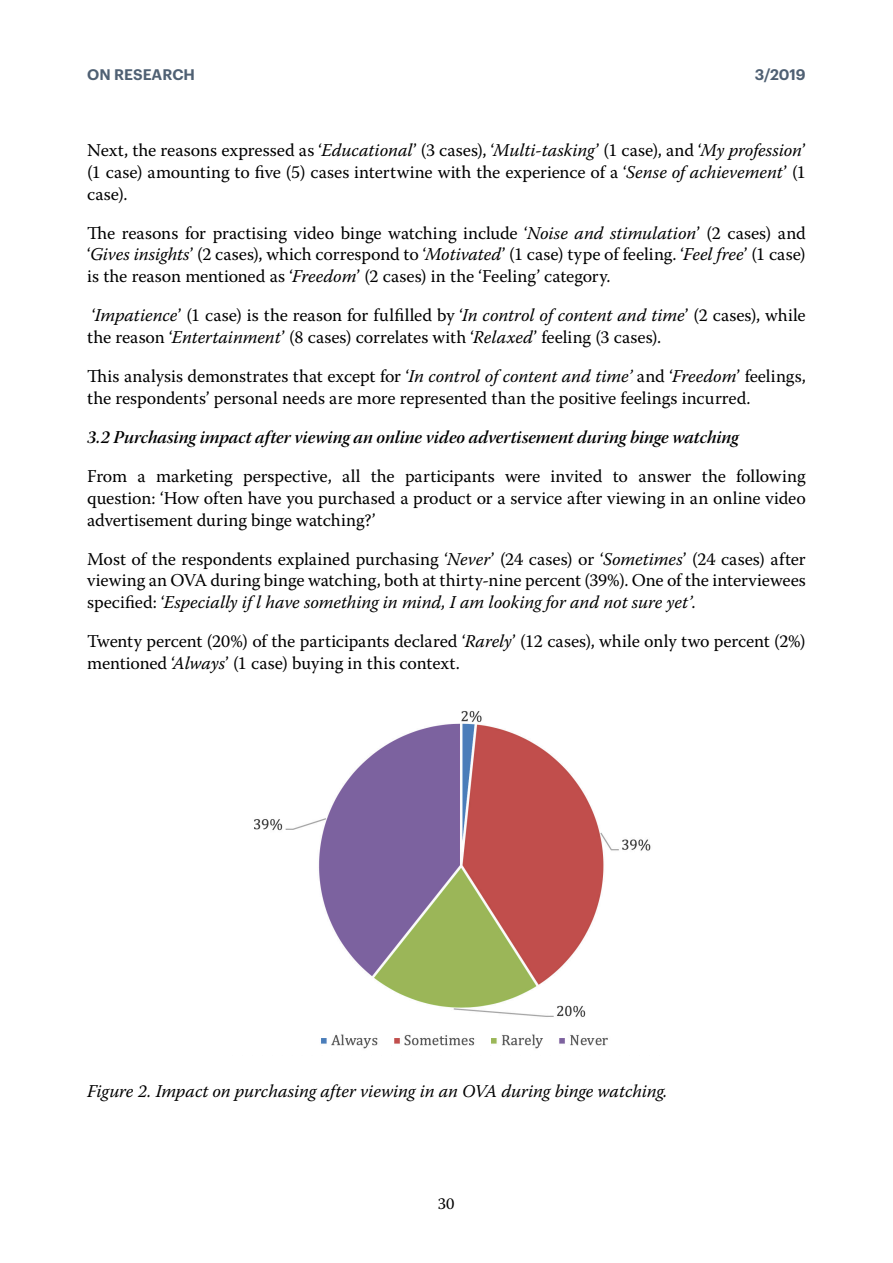
<style>
.page{position:relative;width:893px;height:1263px;background:#fff}
.page>*{position:absolute;margin:0;border:0;box-sizing:border-box;transform-origin:0 0}
.t1{font:18px/21.9px "Warnock Pro";color:#000;text-align:justify}
.t2{font:18px "Warnock Pro Semibold It Subh";letter-spacing:-.005em;color:#000}
.t3{font:italic 18px "Warnock Pro";letter-spacing:-.01em;color:#000}
.t4{font:16.5px "Warnock Pro";color:#000}
.t5{font:600 15px "Graphik";color:#4f6073}
.s1{font-style:italic}
</style>
<div class="page">
<img style="left:254px;top:711px;width:397px;height:338px">
<p class="t5" style="left:87px;top:63px;width:109px">ON RESEARCH</p>
<p class="t5" style="left:755px;top:63px;width:52px">3/2019</p>
<p class="t1" style="left:87px;top:139px;width:720px">Next, the reasons expressed as ‘<span class="s1">Educational</span>’ (3 cases), ‘<span class="s1">Multi-tasking</span>’ (1 case), and ‘<span class="s1">My profession</span>’ (1 case) amounting to five (5) cases intertwine with the experience of a ‘<span class="s1">Sense of achievement</span>’ (1 case).</p>
<p class="t1" style="left:87px;top:221px;width:720px">The reasons for practising video binge watching include ‘<span class="s1">Noise and stimulation</span>’ (2 cases) and ‘<span class="s1">Gives insights</span>’ (2 cases), which correspond to ‘<span class="s1">Motivated</span>’ (1 case) type of feeling. ‘<span class="s1">Feel free</span>’ (1 case) is the reason mentioned as ‘<span class="s1">Freedom</span>’ (2 cases) in the ‘Feeling’ category.</p>
<p class="t1" style="left:87px;top:304px;width:720px">‘<span class="s1">Impatience</span>’ (1 case) is the reason for fulfilled by ‘<span class="s1">In control of content and time</span>’ (2 cases), while the reason ‘<span class="s1">Entertainment</span>’ (8 cases) correlates with ‘<span class="s1">Relaxed</span>’ feeling (3 cases).</p>
<p class="t1" style="left:87px;top:365px;width:720px">This analysis demonstrates that except for ‘<span class="s1">In control of content and time’</span> and ‘<span class="s1">Freedom</span>’ feelings, the respondents’ personal needs are more represented than the positive feelings incurred.</p>
<p class="t2" style="left:87px;top:426px;width:653px">3.2 Purchasing impact after viewing an online video advertisement during binge watching</p>
<p class="t1" style="left:87px;top:465px;width:720px">From a marketing perspective, all the participants were invited to answer the following question: ‘How often have you purchased a product or a service after viewing in an online video advertisement during binge watching?’</p>
<p class="t1" style="left:87px;top:547px;width:720px">Most of the respondents explained purchasing ‘<span class="s1">Never</span>’ (24 cases) or ‘<span class="s1">Sometimes</span>’ (24 cases) after viewing an OVA during binge watching, both at thirty-nine percent (39%). One of the interviewees specified: ‘<span class="s1">Especially if l have something in mind, I am looking for and not sure yet’</span>.</p>
<p class="t1" style="left:87px;top:630px;width:720px">Twenty percent (20%) of the participants declared ‘<span class="s1">Rarely</span>’ (12 cases), while only two percent (2%) mentioned ‘<span class="s1">Always</span>’ (1 case) buying in this context.</p>
<p class="t3" style="left:87px;top:1080px;width:582px">Figure 2. Impact on purchasing after viewing in an OVA during binge watching.</p>
<p class="t4" style="left:438px;top:1193px;width:18px">30</p>
</div>
